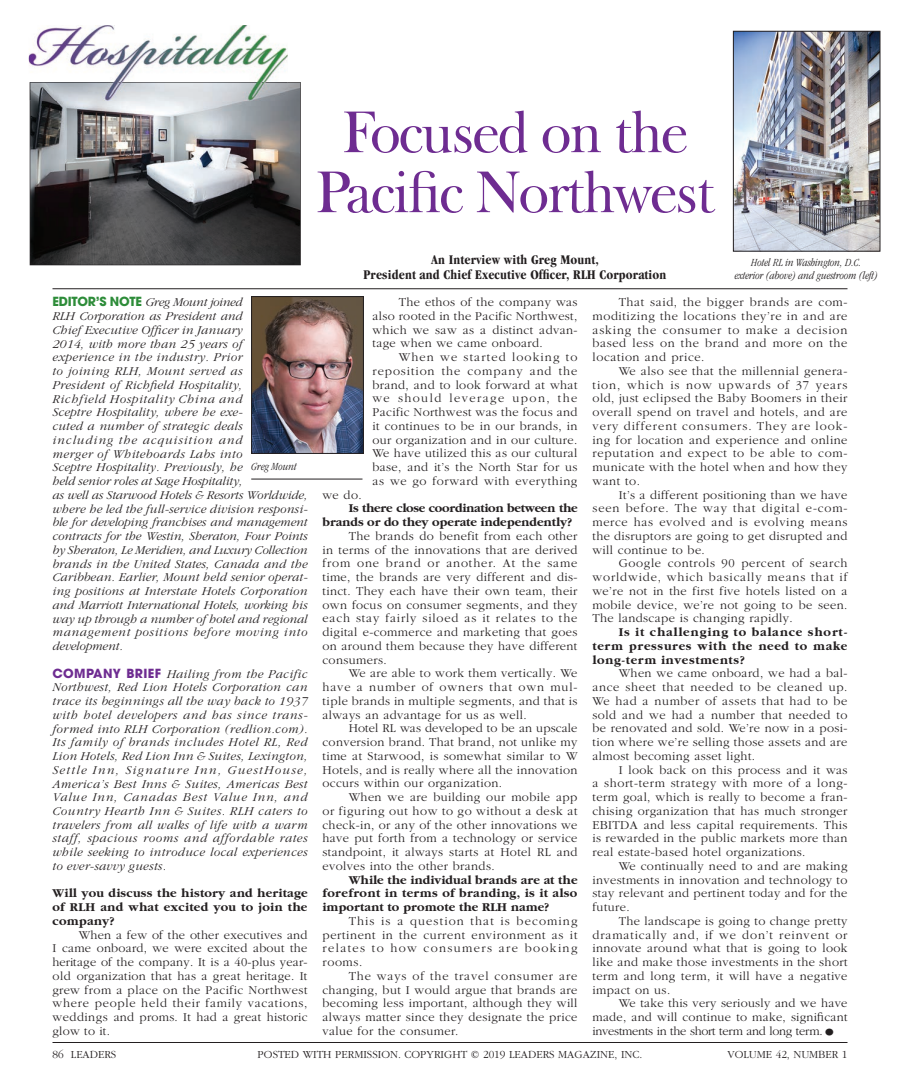
<style>
.page{position:relative;width:900px;height:1080px;background:#fff}
.page>*{position:absolute;margin:0;border:0;box-sizing:border-box;transform-origin:0 0}
.t1{font:60px/60px "Frys Baskerville BT";letter-spacing:-.04em;color:#6e2c91;text-align:center}
.t2{font:700 condensed 13.75px/15px "Garamond";letter-spacing:.01em;color:#231f20;text-align:center}
.t3{font:300 12.5px/13.8px "Garamond";letter-spacing:.03em;color:#231f20;text-align:justify}
.t4{font:italic 300 12.5px/13.8px "Garamond";letter-spacing:.02em;color:#231f20}
.t5{font:700 12.5px/13.8px "Garamond";letter-spacing:.02em;color:#231f20;text-align:justify}
.t6{font:700 12.5px/13.8px "Garamond";color:#231f20}
.t7{font:300 11.25px "Garamond";color:#231f20}
.t8{font:italic 300 condensed 11.25px/12.5px "Garamond";color:#231f20;text-align:center}
.s1{font-family:"Avant Garde";font-weight:700;font-style:normal;color:#2d8c39}
.s2{font-family:"Avant Garde";font-weight:700;font-style:normal;color:#6e2c91}
.s3{font-size:22.5px}
</style>
<div class="page">
<svg style="left:30px;top:82px;width:271px;height:183px;background:#676769"></svg>
<img style="left:29px;top:25px;width:259px;height:75px">
<img style="left:30px;top:82px;width:258px;height:18px">
<img style="left:253px;top:298px;width:109px;height:154px">
<div style="left:251px;top:296px;width:113px;height:158px;border:1px solid #231f20"></div>
<hr style="left:251px;top:479px;width:111px;height:1px;background:#231f20">
<hr style="left:52px;top:288px;width:796px;height:1px;background:#231f20">
<img style="left:735px;top:33px;width:143px;height:217px">
<div style="left:733px;top:31px;width:147px;height:221px;border:1px solid #231f20"></div>
<hr style="left:52px;top:1042px;width:796px;height:1px;background:#231f20">
<h1 class="t1" style="left:315px;top:100px;width:401px">Focused on the<br>Pacific Northwest</h1>
<p class="t4" style="left:52px;top:296px;width:257px"><span class="s1">EDITOR’S NOTE</span> Greg Mount joined<br>RLH Corporation as President and<br>Chief Executive Officer in January<br>2014, with more than 25 years of<br>experience in the industry. Prior<br>to joining RLH, Mount served as<br>President of Richfield Hospitality,<br>Richfield Hospitality China and<br>Sceptre Hospitality, where he exe-<br>cuted a number of strategic deals<br>including the acquisition and<br>merger of Whiteboards Labs into<br>Sceptre Hospitality. Previously, he<br>held senior roles at Sage Hospitality,<br>as well as Starwood Hotels &amp; Resorts Worldwide, where he led the full-service division responsi&shy;ble for developing franchises and management contracts for the Westin, Sheraton, Four Points by Sheraton, Le Meridien, and Luxury Collection brands in the United States, Canada and the Caribbean. Earlier, Mount held senior operat&shy;ing positions at Interstate Hotels Corporation and Marriott International Hotels, working his way up through a number of hotel and regional management positions before moving into development.</p>
<p class="t4" style="left:52px;top:667px;width:258px;text-align:justify"><span class="s2">COMPANY BRIEF</span> Hailing from the Pacific Northwest, Red Lion Hotels Corporation can trace its beginnings all the way back to 1937 with hotel developers and has since trans&shy;formed into RLH Corporation (redlion.com).<br>Its family of brands includes Hotel RL, Red Lion Hotels, Red Lion Inn &amp; Suites, Lexington, Settle Inn, Signature Inn, GuestHouse, America’s Best Inns &amp; Suites, Americas Best Value Inn, Canadas Best Value Inn, and Country Hearth Inn &amp; Suites. RLH caters to travelers from all walks of life with a warm staff, spacious rooms and affordable rates while seeking to introduce local experiences to ever-savvy guests.</p>
<p class="t5" style="left:52px;top:887px;width:257px">Will you discuss the history and heritage of RLH and what excited you to join the company?</p>
<p class="t3" style="left:52px;top:928px;width:257px;text-indent:26px">When a few of the other executives and I came onboard, we were excited about the heritage of the company. It is a 40-plus year&shy;old organization that has a great heritage. It grew from a place on the Pacific Northwest where people held their family vacations, weddings and proms. It had a great historic glow to it.</p>
<p class="t8" style="left:252px;top:460px;width:46px">Greg Mount</p>
<p class="t2" style="left:364px;top:252px;width:304px">An Interview with Greg Mount,<br>President and Chief Executive Officer, RLH Corporation</p>
<p class="t8" style="left:735px;top:256px;width:145px">Hotel RL in Washington, D.C.<br>exterior (above) and guestroom (left)</p>
<p class="t3" style="left:372px;top:296px;width:206px;text-indent:26px">The ethos of the company was also rooted in the Pacific Northwest, which we saw as a distinct advan&shy;tage when we came onboard.</p>
<p class="t3" style="left:372px;top:351px;width:207px;text-indent:26px">When we started looking to reposition the company and the brand, and to look forward at what we should leverage upon, the Pacific Northwest was the focus and it continues to be in our brands, in our organization and in our culture.<br>We have utilized this as our cultural base, and it’s the North Star for us as we go forward with everything</p>
<p class="t3" style="left:322px;top:488px;width:41px">we do.</p>
<p class="t6" style="left:322px;top:502px;width:257px;text-indent:26px">Is there close coordination between the brands or do they operate independently?</p>
<p class="t3" style="left:322px;top:529px;width:257px;text-indent:26px">The brands do benefit from each other in terms of the innovations that are derived from one brand or another. At the same time, the brands are very different and dis&shy;tinct. They each have their own team, their own focus on consumer segments, and they each stay fairly siloed as it relates to the digital e-commerce and marketing that goes on around them because they have different consumers.</p>
<p class="t3" style="left:322px;top:667px;width:257px;text-indent:26px">We are able to work them vertically. We have a number of owners that own mul&shy;tiple brands in multiple segments, and that is always an advantage for us as well.</p>
<p class="t3" style="left:322px;top:722px;width:257px;text-indent:26px">Hotel RL was developed to be an upscale conversion brand. That brand, not unlike my time at Starwood, is somewhat similar to W Hotels, and is really where all the innovation occurs within our organization.</p>
<p class="t3" style="left:322px;top:791px;width:257px;text-indent:26px">When we are building our mobile app or figuring out how to go without a desk at check-in, or any of the other innovations we have put forth from a technology or service standpoint, it always starts at Hotel RL and evolves into the other brands.</p>
<p class="t5" style="left:322px;top:873px;width:257px;text-indent:26px">While the individual brands are at the forefront in terms of branding, is it also important to promote the RLH name?</p>
<p class="t3" style="left:322px;top:914px;width:257px;text-indent:26px">This is a question that is becoming pertinent in the current environment as it relates to how consumers are booking rooms.</p>
<p class="t3" style="left:322px;top:969px;width:257px;text-indent:26px">The ways of the travel consumer are changing, but I would argue that brands are becoming less important, although they will always matter since they designate the price value for the consumer.</p>
<p class="t3" style="left:593px;top:296px;width:257px;text-indent:26px">That said, the bigger brands are com&shy;moditizing the locations they’re in and are asking the consumer to make a decision based less on the brand and more on the location and price.</p>
<p class="t3" style="left:593px;top:364px;width:257px;text-indent:26px">We also see that the millennial genera&shy;tion, which is now upwards of 37 years old, just eclipsed the Baby Boomers in their overall spend on travel and hotels, and are very different consumers. They are look&shy;ing for location and experience and online reputation and expect to be able to com&shy;municate with the hotel when and how they want to.</p>
<p class="t3" style="left:593px;top:488px;width:257px;text-indent:26px">It’s a different positioning than we have seen before. The way that digital e-com&shy;merce has evolved and is evolving means the disruptors are going to get disrupted and will continue to be.</p>
<p class="t3" style="left:593px;top:557px;width:257px;text-indent:26px">Google controls 90 percent of search worldwide, which basically means that if we’re not in the first five hotels listed on a mobile device, we’re not going to be seen.<br>The landscape is changing rapidly.</p>
<p class="t5" style="left:593px;top:626px;width:256px;text-indent:26px">Is it challenging to balance short&shy;term pressures with the need to make long-term investments?</p>
<p class="t3" style="left:593px;top:667px;width:257px;text-indent:26px">When we came onboard, we had a bal&shy;ance sheet that needed to be cleaned up.<br>We had a number of assets that had to be sold and we had a number that needed to be renovated and sold. We’re now in a posi&shy;tion where we’re selling those assets and are almost becoming asset light.</p>
<p class="t3" style="left:593px;top:763px;width:257px;text-indent:26px">I look back on this process and it was a short-term strategy with more of a long&shy;term goal, which is really to become a fran&shy;chising organization that has much stronger EBITDA and less capital requirements. This is rewarded in the public markets more than real estate-based hotel organizations.</p>
<p class="t3" style="left:593px;top:859px;width:257px;text-indent:26px">We continually need to and are making investments in innovation and technology to stay relevant and pertinent today and for the future.</p>
<p class="t3" style="left:593px;top:914px;width:257px;text-indent:26px">The landscape is going to change pretty dramatically and, if we don’t reinvent or innovate around what that is going to look like and make those investments in the short term and long term, it will have a negative impact on us.</p>
<p class="t3" style="left:593px;top:997px;width:257px;text-indent:26px">We take this very seriously and we have made, and will continue to make, significant investments in the short term and long term.<span class="s3">•</span></p>
<p class="t7" style="left:52px;top:1048px;width:65px">86 LEADERS</p>
<p class="t7" style="left:258px;top:1048px;width:386px">POSTED WITH PERMISSION. COPYRIGHT © 2019 LEADERS MAGAZINE, INC.</p>
<p class="t7" style="left:728px;top:1048px;width:121px">VOLUME 42, NUMBER 1</p>
</div>
